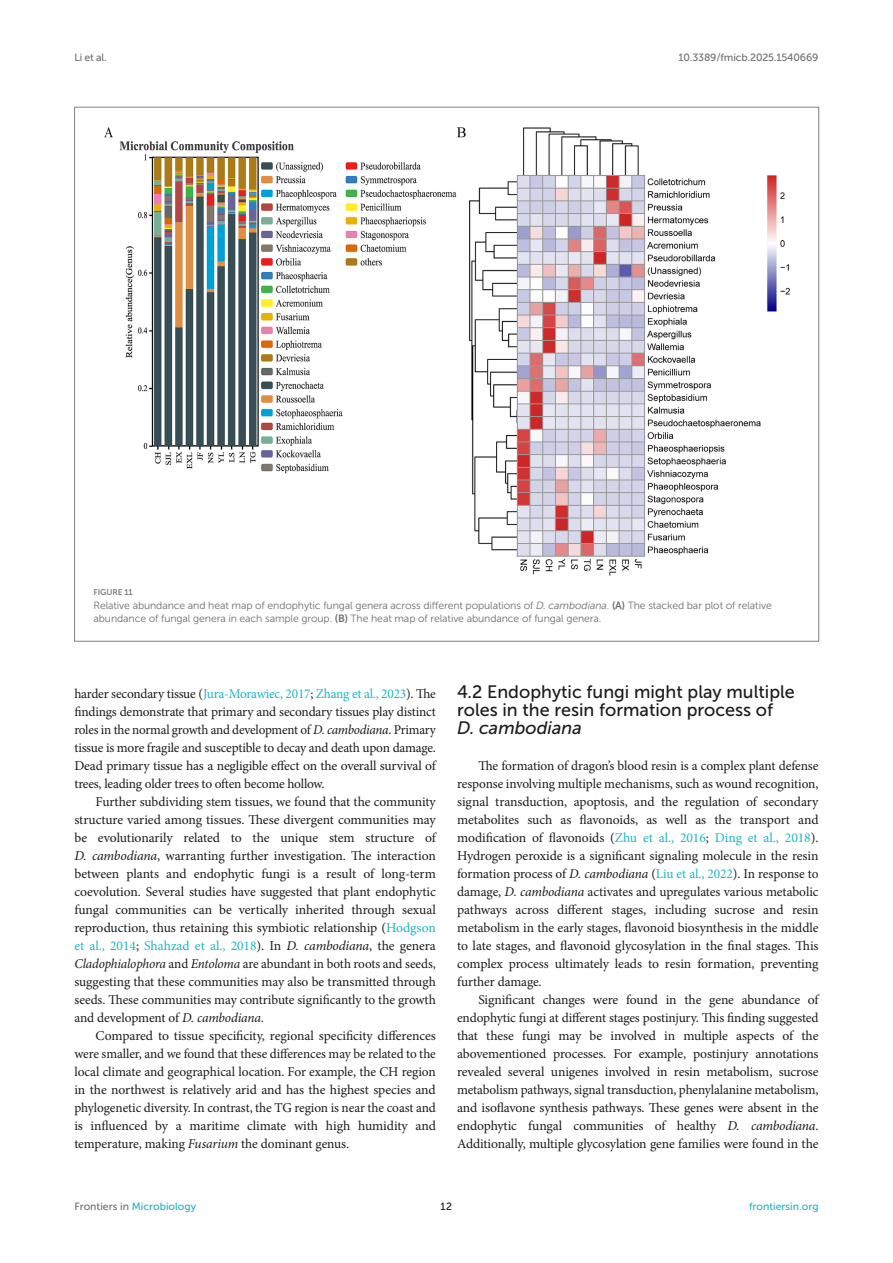
<style>
.page{position:relative;width:893px;height:1263px;background:#fff}
.page>*{position:absolute;margin:0;border:0;box-sizing:border-box;transform-origin:0 0}
.HEAD_2{font:18px/18px "Museo Sans 500";color:#1b1c1b}
.TEXT{font:13.5px/18px "Minion Pro";letter-spacing:-.01em;color:#1b1c1b;text-align:justify}
.FIG_LEG{font:10.5px/13.5px "Museo Sans 300";letter-spacing:-.01em;color:#706f70}
.t1{font:10.5px "Museo Sans 500";color:#1db5c3}
.t2{font:10.5px "Museo Sans 500";letter-spacing:-.015em;color:#706f70}
.t3{font:10.5px "Museo Sans 500";color:#1b1c1b}
.FIG_HD{font:8.25px "Museo Sans 700";letter-spacing:-.01em;color:#7e7f7f}
.s1{font-style:italic}
.s2{font-family:"Museo Sans 700"}
.s3{color:#1db5c3}
.s4{color:#706f70}
</style>
<div class="page">
<img style="left:104px;top:127px;width:686px;height:449px">
<p class="t2" style="left:74px;top:52px;width:34px">Li et al.</p>
<p class="t2" style="left:679px;top:52px;width:141px">10.3389/fmicb.2025.1540669</p>
<p class="FIG_HD" style="left:94px;top:588px;width:41px">FIGURE 11</p>
<p class="FIG_LEG" style="left:94px;top:598px;width:680px">Relative abundance and heat map of endophytic fungal genera across different populations of <span class="s1">D. cambodiana</span>. <span class="s2">(A)</span> The stacked bar plot of relative abundance of fungal genera in each sample group. <span class="s2">(B)</span> The heat map of relative abundance of fungal genera.</p>
<p class="TEXT" style="left:74px;top:685px;width:363px">harder secondary tissue (<span class="s3">Jura-Morawiec, 2017</span>; <span class="s3">Zhang et al., 2023</span>). The findings demonstrate that primary and secondary tissues play distinct roles in the normal growth and development of <span class="s1">D. cambodiana</span>. Primary tissue is more fragile and susceptible to decay and death upon damage.<br>Dead primary tissue has a negligible effect on the overall survival of trees, leading older trees to often become hollow.</p>
<p class="TEXT" style="left:74px;top:793px;width:363px;text-indent:21px">Further subdividing stem tissues, we found that the community structure varied among tissues. These divergent communities may be evolutionarily related to the unique stem structure of <span class="s1">D. cambodiana</span>, warranting further investigation. The interaction between plants and endophytic fungi is a result of long-term coevolution. Several studies have suggested that plant endophytic fungal communities can be vertically inherited through sexual reproduction, thus retaining this symbiotic relationship (<span class="s3">Hodgson et al., 2014</span>; <span class="s3">Shahzad et al., 2018</span>). In <span class="s1">D. cambodiana</span>, the genera <span class="s1">Cladophialophora</span> and <span class="s1">Entoloma</span> are abundant in both roots and seeds, suggesting that these communities may also be transmitted through seeds. These communities may contribute significantly to the growth and development of <span class="s1">D. cambodiana</span>.</p>
<p class="TEXT" style="left:74px;top:1027px;width:363px;text-indent:21px">Compared to tissue specificity, regional specificity differences were smaller, and we found that these differences may be related to the local climate and geographical location. For example, the CH region in the northwest is relatively arid and has the highest species and phylogenetic diversity. In contrast, the TG region is near the coast and is influenced by a maritime climate with high humidity and temperature, making <span class="s1">Fusarium</span> the dominant genus.</p>
<p class="HEAD_2" style="left:457px;top:683px;width:339px">4.2 Endophytic fungi might play multiple roles in the resin formation process of<br><span class="s1">D. cambodiana</span></p>
<p class="TEXT" style="left:457px;top:757px;width:363px;text-indent:21px">The formation of dragon’s blood resin is a complex plant defense response involving multiple mechanisms, such as wound recognition, signal transduction, apoptosis, and the regulation of secondary metabolites such as flavonoids, as well as the transport and modification of flavonoids (<span class="s3">Zhu et al., 2016</span>; <span class="s3">Ding et al., 2018</span>).<br>Hydrogen peroxide is a significant signaling molecule in the resin formation process of <span class="s1">D. cambodiana</span> (<span class="s3">Liu et al., 2022</span>). In response to damage, <span class="s1">D. cambodiana</span> activates and upregulates various metabolic pathways across different stages, including sucrose and resin metabolism in the early stages, flavonoid biosynthesis in the middle to late stages, and flavonoid glycosylation in the final stages. This complex process ultimately leads to resin formation, preventing further damage.</p>
<p class="TEXT" style="left:457px;top:991px;width:363px;text-indent:21px">Significant changes were found in the gene abundance of endophytic fungi at different stages postinjury. This finding suggested that these fungi may be involved in multiple aspects of the abovementioned processes. For example, postinjury annotations revealed several unigenes involved in resin metabolism, sucrose metabolism pathways, signal transduction, phenylalanine metabolism, and isoflavone synthesis pathways. These genes were absent in the endophytic fungal communities of healthy <span class="s1">D. cambodiana</span>.<br>Additionally, multiple glycosylation gene families were found in the</p>
<p class="t1" style="left:74px;top:1200px;width:123px"><span class="s4">Frontiers in</span> Microbiology</p>
<p class="t3" style="left:441px;top:1200px;width:13px">12</p>
<p class="t1" style="left:749px;top:1200px;width:71px">frontiersin.org</p>
</div>
